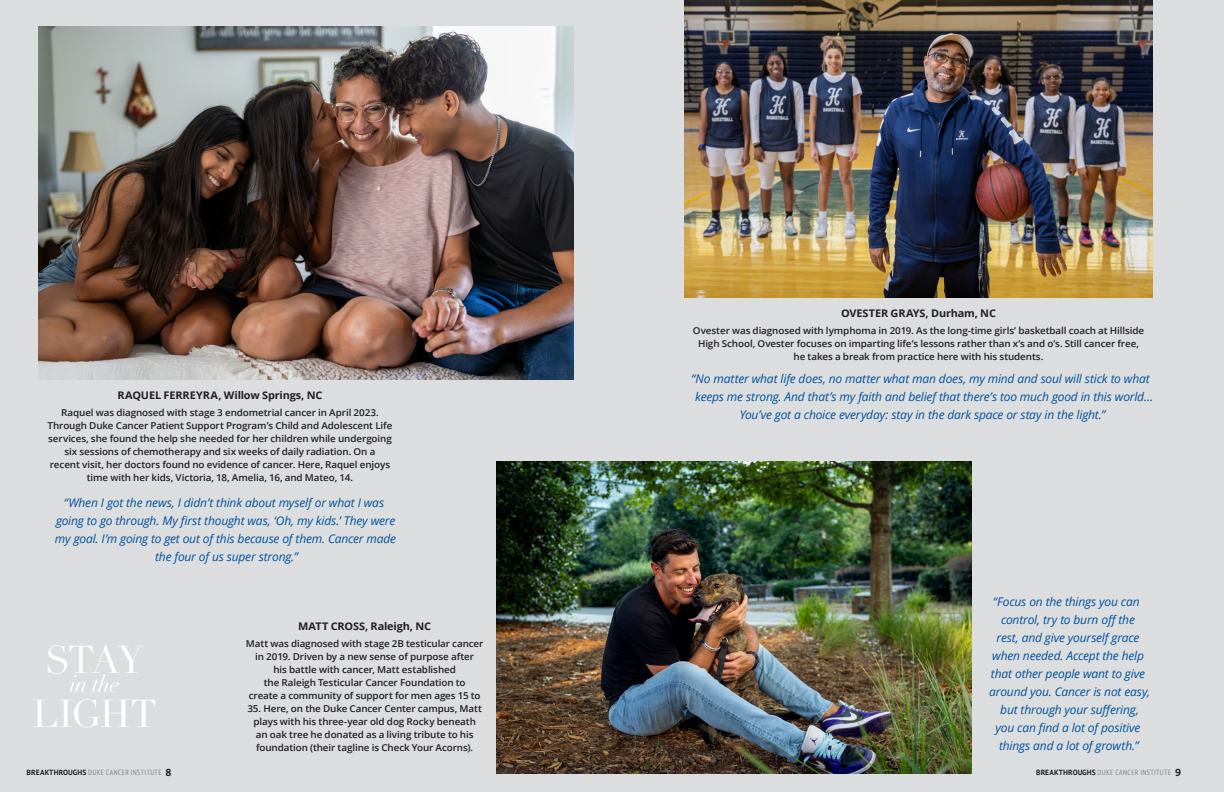
<style>
.page{position:relative;width:1224px;height:792px;background:#dcdddf}
.page>*{position:absolute;margin:0;border:0;box-sizing:border-box;transform-origin:0 0}
.t1{font:37.9px "Didot";letter-spacing:-.055em;color:#fff}
.t2{font:italic 23.2px "Didot";color:#fff}
.t3{font:italic 12px/18px "Open Sans";letter-spacing:-.015em;color:#01529a;text-align:center}
.t4{font:700 10.5px "Open Sans";letter-spacing:-.015em;color:#231f20;scale:1.04 1}
.t5{font:600 9.5px/13px "Open Sans";letter-spacing:-.01em;color:#231f20;text-align:center;scale:1.04 1}
.t6{font:condensed 7.5px "PT Sans";letter-spacing:.045em;color:#808285}
.s1{font-weight:700;font-stretch:normal;color:#231f20}
.s2{font-family:"The Sans B W7";font-weight:700;font-stretch:normal;font-size:11px;color:#231f20}
</style>
<div class="page">
<img style="left:39px;top:27px;width:535px;height:352px">
<img style="left:685px;top:0;width:468px;height:297px">
<img style="left:497px;top:461px;width:475px;height:313px">
<p class="t4" style="left:118px;top:388px;width:199px">RAQUEL FERREYRA, Willow Springs, NC</p>
<p class="t5" style="left:48px;top:406px;width:333px">Raquel was diagnosed with stage 3 endometrial cancer in April 2023.<br>Through Duke Cancer Patient Support Program’s Child and Adolescent Life services, she found the help she needed for her children while undergoing six sessions of chemotherapy and six weeks of daily radiation. On a<br>recent visit, her doctors found no evidence of cancer. Here, Raquel enjoys time with her kids, Victoria, 18, Amelia, 16, and Mateo, 14.</p>
<p class="t3" style="left:55px;top:493px;width:343px">“When I got the news, I didn’t think about myself or what I was going to go through. My first thought was, ‘Oh, my kids.’ They were my goal. I’m going to get out of this because of them. Cancer made the four of us super strong.”</p>
<h1 class="t1" style="left:45px;top:637px;width:100px">STAY</h1>
<h2 class="t2" style="left:70px;top:670px;width:51px">in the</h2>
<h1 class="t1" style="left:33px;top:691px;width:126px">LIGHT</h1>
<p class="t4" style="left:298px;top:618px;width:129px">MATT CROSS, Raleigh, NC</p>
<p class="t5" style="left:246px;top:636px;width:230px">Matt was diagnosed with stage 2B testicular cancer in 2019. Driven by a new sense of purpose after<br>his battle with cancer, Matt established<br>the Raleigh Testicular Cancer Foundation to<br>create a community of support for men ages 15 to</p>
<p class="t5" style="left:247px;top:701px;width:227px">35. Here, on the Duke Cancer Center campus, Matt plays with his three-year old dog Rocky beneath an oak tree he donated as a living tribute to his foundation (their tagline is Check Your Acorns).</p>
<p class="t4" style="left:841px;top:306px;width:151px">OVESTER GRAYS, Durham, NC</p>
<p class="t5" style="left:693px;top:324px;width:435px">Ovester was diagnosed with lymphoma in 2019. As the long-time girls’ basketball coach at Hillside<br>High School, Ovester focuses on imparting life’s lessons rather than x’s and o’s. Still cancer free, he takes a break from practice here with his students.</p>
<p class="t3" style="left:691px;top:370px;width:464px">“No matter what life does, no matter what man does, my mind and soul will stick to what keeps me strong. And that’s my faith and belief that there’s too much good in this world…<br>You’ve got a choice everyday: stay in the dark space or stay in the light.”</p>
<p class="t3" style="left:989px;top:593px;width:162px">“Focus on the things you can control, try to burn off the<br>rest, and give yourself grace when needed. Accept the help that other people want to give around you. Cancer is not easy, but through your suffering,<br>you can find a lot of positive things and a lot of growth.”</p>
<p class="t6" style="left:27px;top:767px;width:147px"><span class="s1">BREAKTHROUGHS</span> DUKE CANCER INSTITUTE <span class="s2">8</span></p>
<p class="t6" style="left:1036px;top:767px;width:147px"><span class="s1">BREAKTHROUGHS</span> DUKE CANCER INSTITUTE <span class="s2">9</span></p>
</div>
